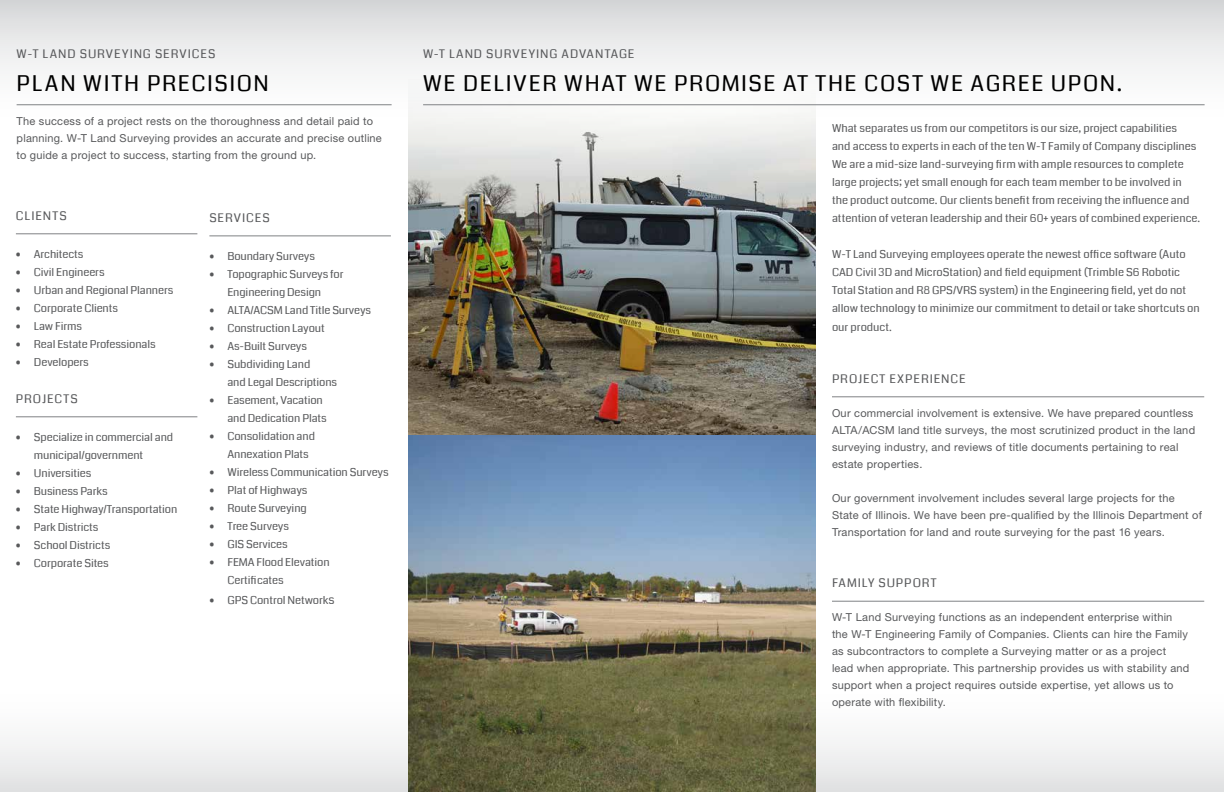
<style>
.page{position:relative;width:1224px;height:792px;background:#fff}
.page>*{position:absolute;margin:0;border:0;box-sizing:border-box;transform-origin:0 0}
.t1{font:22px "Coda";letter-spacing:.07em;color:#000}
.t2{font:12px "Coda";letter-spacing:.075em;color:#58595b}
.t3{font:11px/18px "Coda";letter-spacing:-.01em;color:#58595b}
.t4{font:11px/17px "Helvetica Neue";letter-spacing:.02em;color:#58595b}
.s1{font-size:12px}
</style>
<div class="page">
<div style="left:0;top:0;width:1224px;height:132px;background:linear-gradient(to bottom,#dadbdc,#fff)"></div>
<div style="left:0;top:678px;width:1224px;height:114px;background:linear-gradient(to bottom,#fff,#e4e4e5)"></div>
<img style="left:409px;top:79px;width:406px;height:713px">
<hr style="left:423px;top:104px;width:782px;height:1px;background:#808285">
<hr style="left:16px;top:233px;width:181px;height:1px;background:#808285">
<hr style="left:16px;top:416px;width:181px;height:1px;background:#808285">
<hr style="left:209px;top:235px;width:182px;height:1px;background:#808285">
<hr style="left:17px;top:104px;width:375px;height:1px;background:#808285">
<hr style="left:832px;top:396px;width:372px;height:1px;background:#808285">
<hr style="left:832px;top:601px;width:372px;height:1px;background:#808285">
<p class="t2" style="left:17px;top:45px;width:200px">W-T LAND SURVEYING SERVICES</p>
<h1 class="t1" style="left:17px;top:68px;width:254px">PLAN WITH PRECISION</h1>
<p class="t4" style="left:17px;top:112px;width:367px">The success of a project rests on the thoroughness and detail paid to planning. W-T Land Surveying provides an accurate and precise outline to guide a project to success, starting from the ground up.</p>
<p class="t3" style="left:832px;top:120px;width:370px">What separates us from our competitors is our size, project capabilities<br>and access to experts in each of the ten W-T Family of Company disciplines We are a mid-size land-surveying firm with ample resources to complete large projects; yet small enough for each team member to be involved in the product outcome. Our clients benefit from receiving the influence and attention of veteran leadership and their 60+ years of combined experience.</p>
<p class="t3" style="left:832px;top:246px;width:369px">W-T Land Surveying employees operate the newest office software (Auto CAD Civil 3D and MicroStation) and field equipment (Trimble S6 Robotic Total Station and R8 GPS/VRS system) in the Engineering field, yet do not allow technology to minimize our commitment to detail or take shortcuts on</p>
<p class="t3" style="left:832px;top:319px;width:61px">our product.</p>
<p class="t2" style="left:423px;top:45px;width:213px">W-T LAND SURVEYING ADVANTAGE</p>
<h1 class="t1" style="left:423px;top:68px;width:701px">WE DELIVER WHAT WE PROMISE AT THE COST WE AGREE UPON.</h1>
<p class="t2" style="left:16px;top:207px;width:52px">CLIENTS</p>
<p class="t3" style="left:16px;top:245px;width:69px">• Architects</p>
<p class="t3" style="left:16px;top:263px;width:90px">• Civil Engineers</p>
<p class="t3" style="left:16px;top:281px;width:159px">• Urban and Regional Planners</p>
<p class="t3" style="left:16px;top:299px;width:104px">• Corporate Clients</p>
<p class="t3" style="left:16px;top:317px;width:68px">• Law Firms</p>
<p class="t3" style="left:16px;top:335px;width:141px">• Real Estate Professionals</p>
<p class="t3" style="left:16px;top:353px;width:74px">• Developers</p>
<p class="t2" style="left:16px;top:390px;width:63px">PROJECTS</p>
<p class="t3" style="left:34px;top:428px;width:141px;text-indent:-18px">• Specialize in commercial and municipal/government</p>
<p class="t3" style="left:16px;top:464px;width:77px">• Universities</p>
<p class="t3" style="left:16px;top:482px;width:93px">• Business Parks</p>
<p class="t3" style="left:16px;top:500px;width:163px">• State Highway/Transportation</p>
<p class="t3" style="left:16px;top:518px;width:84px">• Park Districts</p>
<p class="t3" style="left:16px;top:536px;width:96px">• School Districts</p>
<p class="t3" style="left:16px;top:554px;width:94px">• Corporate Sites</p>
<p class="t2" style="left:209px;top:209px;width:62px">SERVICES</p>
<p class="t3" style="left:209px;top:247px;width:107px">• Boundary Surveys</p>
<p class="t3" style="left:209px;top:265px;width:136px;text-align:center">• Topographic Surveys for<br>Engineering Design</p>
<p class="t3" style="left:209px;top:301px;width:163px">• ALTA/ACSM Land Title Surveys</p>
<p class="t3" style="left:209px;top:319px;width:117px">• Construction Layout</p>
<p class="t3" style="left:209px;top:337px;width:99px">• As-Built Surveys</p>
<p class="t3" style="left:227px;top:355px;width:111px;text-indent:-18px">• Subdividing Land<br>and Legal Descriptions</p>
<p class="t3" style="left:227px;top:391px;width:101px;text-indent:-18px">• Easement, Vacation and Dedication Plats</p>
<p class="t3" style="left:227px;top:427px;width:89px;text-indent:-18px">• Consolidation and<br>Annexation Plats</p>
<p class="t3" style="left:209px;top:463px;width:181px">• Wireless Communication Surveys</p>
<p class="t3" style="left:209px;top:481px;width:99px">• Plat of Highways</p>
<p class="t3" style="left:210px;top:499px;width:99px">• Route Surveying</p>
<p class="t3" style="left:210px;top:517px;width:81px">• Tree Surveys</p>
<p class="t3" style="left:210px;top:535px;width:80px">• GIS Services</p>
<p class="t3" style="left:228px;top:553px;width:104px;text-indent:-18px">• FEMA Flood Elevation<br>Certificates</p>
<p class="t3" style="left:210px;top:591px;width:126px">• GPS Control Network<span class="s1">s</span></p>
<p class="t2" style="left:832px;top:370px;width:135px">PROJECT EXPERIENCE</p>
<p class="t4" style="left:832px;top:404px;width:365px">Our commercial involvement is extensive. We have prepared countless ALTA/ACSM land title surveys, the most scrutinized product in the land surveying industry, and reviews of title documents pertaining to real estate properties.</p>
<p class="t4" style="left:832px;top:489px;width:371px">Our government involvement includes several large projects for the<br>State of Illinois. We have been pre-qualified by the Illinois Department of<br>Transportation for land and route surveying for the past 16 years.</p>
<p class="t2" style="left:832px;top:575px;width:106px">FAMILY SUPPORT</p>
<p class="t4" style="left:832px;top:609px;width:359px">W-T Land Surveying functions as an independent enterprise within the W-T Engineering Family of Companies. Clients can hire the Family as subcontractors to complete a Surveying matter or as a project lead when appropriate. This partnership provides us with stability and support when a project requires outside expertise, yet allows us to operate with flexibility.</p>
</div>
